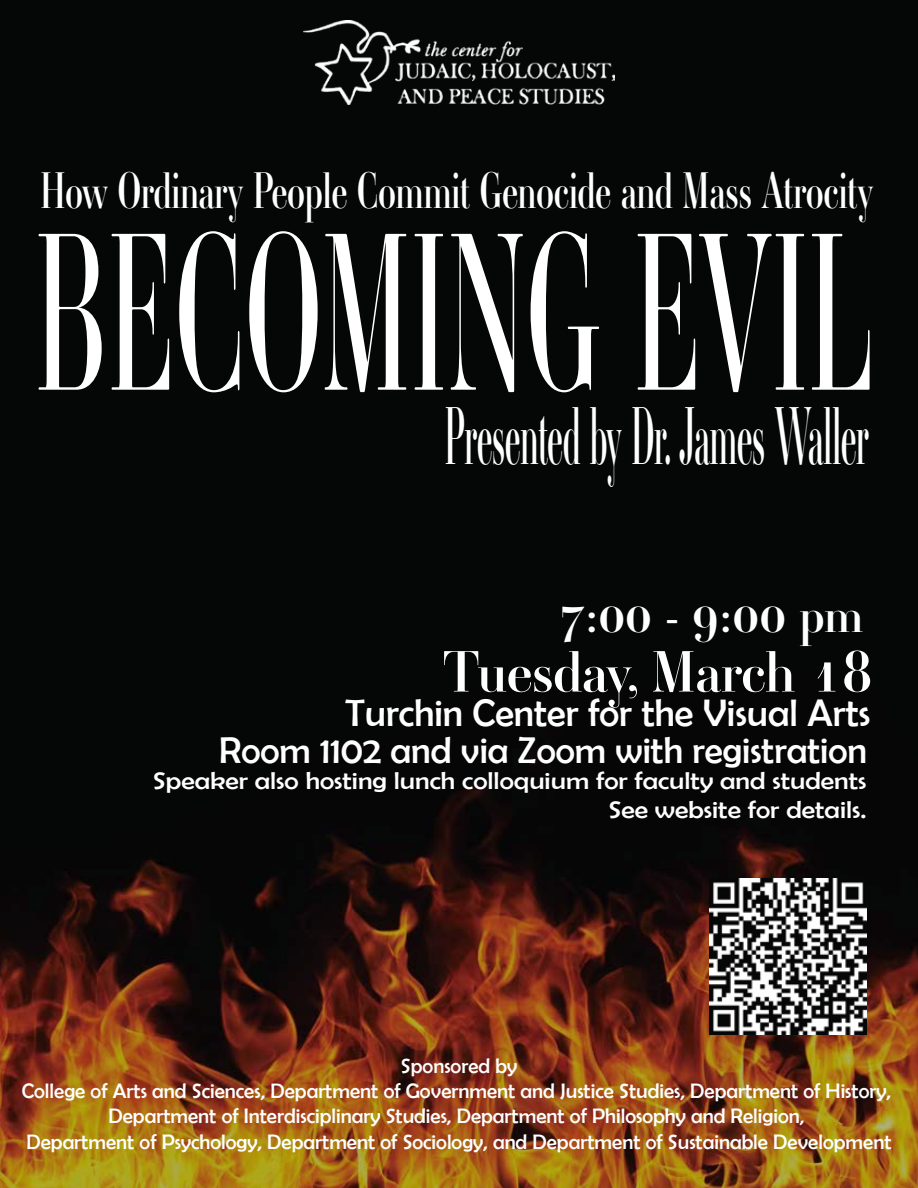
<style>
.page{position:relative;width:918px;height:1188px;background:#050606}
.page>*{position:absolute;margin:0;border:0;box-sizing:border-box;transform-origin:0 0}
.t1{font:220.65px "Ambroise Std";color:#fff;scale:.54 1}
.t2{font:600 80.55px "Ambroise Std";letter-spacing:-.01em;color:#fff;scale:.43 1}
.t3{font:600 57.3px "Ambroise Std";color:#fff}
.t4{font:600 50.55px "Ambroise Std";color:#fff;scale:.7 1}
.t5{font:600 49.35px "Ambroise Std";color:#fff}
.t6{font:38.55px "Berlin Sans FB";color:#fff}
.t7{font:37.35px "Berlin Sans FB";color:#fff}
.t8{font:24.45px/29.4px "Berlin Sans FB";color:#fff;text-align:right;scale:1.13 1}
.t9{font:21px/25.2px "Berlin Sans FB";color:#fff;text-align:center}
</style>
<div class="page">
<img style="left:0;top:748px;width:918px;height:440px">
<img style="left:303px;top:21px;width:312px;height:84px">
<img style="left:710px;top:879px;width:156px;height:156px">
<h3 class="t4" style="left:40px;top:159px;width:1191px">How Ordinary People Commit Genocide and Mass Atrocity</h3>
<h1 class="t1" style="left:35px;top:174px;width:1557px">BECOMING EVIL</h1>
<h2 class="t2" style="left:445px;top:386px;width:988px">Presented by Dr. James Waller</h2>
<h3 class="t5" style="left:558px;top:584px;width:307px">7:00 - 9:00 pm</h3>
<h3 class="t3" style="left:443px;top:636px;width:432px">Tuesday, March 18</h3>
<h3 class="t6" style="left:345px;top:691px;width:527px">Turchin Center for the Visual Arts</h3>
<h3 class="t7" style="left:219px;top:730px;width:649px">Room 1102 and via Zoom with registration</h3>
<p class="t8" style="left:153px;top:766px;width:633px">Speaker also hosting lunch colloquium for faculty and students<br>See website for details.</p>
<p class="t9" style="left:22px;top:1053px;width:871px">Sponsored by<br>College of Arts and Sciences, Department of Government and Justice Studies, Department of History, Department of Interdisciplinary Studies, Department of Philosophy and Religion,<br>Department of Psychology, Department of Sociology, and Department of Sustainable Development</p>
</div>
